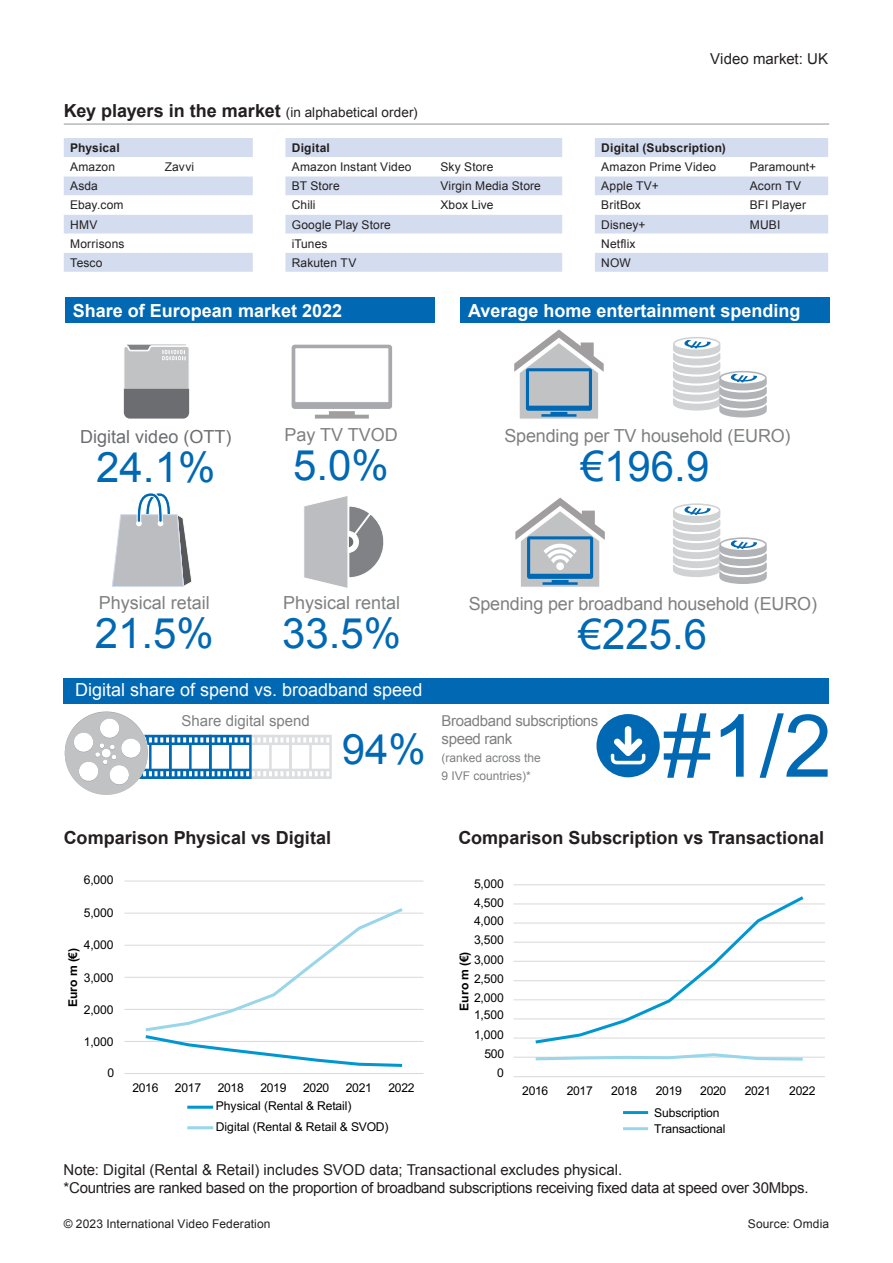
<style>
.page{position:relative;width:893px;height:1263px;background:#fff}
.page>*{position:absolute;margin:0;border:0;box-sizing:border-box;transform-origin:0 0}
.t1{font:87px "Arial";color:#0168b3}
.t2{font:42px "Arial";color:#0168b3}
.Table_heading_double{font:700 18px "Arial";color:#231f20}
.t3{font:18px "Arial";letter-spacing:-.01em;color:#7f8080}
.t4{font:700 18px "Arial";color:#fff}
.t5{font:18px "Arial";color:#fff}
.t6{font:18px "Arial";color:#6c6d70}
.Folio_header_right{font:15px "Arial";letter-spacing:-.02em;color:#231f20}
.Folio_header_right-2{font:15px "Arial";color:#231f20}
.t7{font:15px/18px "Arial";letter-spacing:-.025em;color:#7f8080}
.t8{font:15px "Arial";color:#7f8080}
.Folio_header{font:15px "Arial";letter-spacing:.005em;color:#231f20}
.t9{font:12.15px/19.2px "Arial";letter-spacing:-.01em;color:#000}
.t10{font:700 12.15px "Arial";color:#000}
.Table{font:12px "Arial";letter-spacing:.01em;color:#231f20}
.Table-2{font:700 12px "Arial";letter-spacing:.015em;color:#231f20}
.t11{font:12px/18px "Arial";color:#7f8080}
.s1{font-weight:400;font-size:13.5px}
</style>
<div class="page">
<svg style="left:64px;top:138px;width:189px;height:134px"></svg>
<svg style="left:285px;top:138px;width:277px;height:134px"></svg>
<svg style="left:595px;top:138px;width:233px;height:134px"></svg>
<div style="left:65px;top:297px;width:370px;height:26px;background:#0168b3"></div>
<svg style="left:112px;top:493px;width:80px;height:94px"></svg>
<svg style="left:304px;top:496px;width:80px;height:92px"></svg>
<svg style="left:123px;top:344px;width:67px;height:75px;background:#a4a5a7"></svg>
<svg style="left:291px;top:344px;width:102px;height:75px"></svg>
<svg style="left:514px;top:329px;width:90px;height:90px"></svg>
<svg style="left:515px;top:498px;width:90px;height:89px"></svg>
<div style="left:460px;top:297px;width:370px;height:26px;background:#0168b3"></div>
<svg style="left:673px;top:337px;width:94px;height:80px"></svg>
<svg style="left:673px;top:503px;width:94px;height:81px"></svg>
<div style="left:64px;top:678px;width:765px;height:26px;background:#0168b3"></div>
<svg style="left:65px;top:711px;width:267px;height:84px"></svg>
<div style="left:596px;top:714px;width:64px;height:63px;background:#0168b3;border-radius:50%"></div>
<svg style="left:611px;top:726px;width:35px;height:38px"></svg>
<hr style="left:64px;top:124px;width:765px;height:1px;background:#939598">
<hr style="left:124px;top:1041px;width:299px;height:1px;background:#d9d9d9">
<hr style="left:124px;top:1009px;width:299px;height:1px;background:#d9d9d9">
<hr style="left:124px;top:977px;width:299px;height:1px;background:#d9d9d9">
<hr style="left:124px;top:945px;width:299px;height:1px;background:#d9d9d9">
<hr style="left:124px;top:913px;width:299px;height:1px;background:#d9d9d9">
<hr style="left:124px;top:880px;width:299px;height:1px;background:#d9d9d9">
<hr style="left:124px;top:1073px;width:299px;height:1px;background:#d9d9d9">
<svg style="left:142px;top:908px;width:264px;height:159px"></svg>
<hr style="left:187px;top:1106px;width:26px;height:3px;background:#0097d1">
<hr style="left:187px;top:1126px;width:26px;height:3px;background:#99d6ea">
<hr style="left:513px;top:1057px;width:312px;height:1px;background:#d9d9d9">
<hr style="left:513px;top:1037px;width:312px;height:1px;background:#d9d9d9">
<hr style="left:513px;top:1018px;width:312px;height:1px;background:#d9d9d9">
<hr style="left:513px;top:999px;width:312px;height:1px;background:#d9d9d9">
<hr style="left:513px;top:980px;width:312px;height:1px;background:#d9d9d9">
<hr style="left:513px;top:961px;width:312px;height:1px;background:#d9d9d9">
<hr style="left:513px;top:942px;width:312px;height:1px;background:#d9d9d9">
<hr style="left:513px;top:922px;width:312px;height:1px;background:#d9d9d9">
<hr style="left:513px;top:903px;width:312px;height:1px;background:#d9d9d9">
<hr style="left:513px;top:884px;width:312px;height:1px;background:#d9d9d9">
<hr style="left:513px;top:1076px;width:312px;height:1px;background:#d9d9d9">
<svg style="left:532px;top:896px;width:275px;height:148px"></svg>
<svg style="left:533px;top:1053px;width:273px;height:8px"></svg>
<hr style="left:623px;top:1111px;width:25px;height:3px;background:#0097d1">
<hr style="left:623px;top:1127px;width:25px;height:3px;background:#99d6ea">
<p class="Table_heading_double" style="left:64px;top:99px;width:355px">Key players in the market <span class="s1">(in alphabetical order)</span></p>
<p class="Table-2" style="left:70px;top:140px;width:51px">Physical</p>
<p class="Table" style="left:70px;top:159px;width:46px">Amazon</p>
<p class="Table" style="left:165px;top:159px;width:31px">Zavvi</p>
<p class="Table" style="left:70px;top:178px;width:29px">Asda</p>
<p class="Table" style="left:70px;top:197px;width:55px">Ebay.com</p>
<p class="Table" style="left:70px;top:216px;width:29px">HMV</p>
<p class="Table" style="left:70px;top:235px;width:56px">Morrisons</p>
<p class="Table" style="left:70px;top:254px;width:34px">Tesco</p>
<p class="Table-2" style="left:292px;top:140px;width:40px">Digital</p>
<p class="Table" style="left:292px;top:159px;width:121px">Amazon Instant Video</p>
<p class="Table" style="left:440px;top:159px;width:55px">Sky Store</p>
<p class="Table" style="left:292px;top:178px;width:49px">BT Store</p>
<p class="Table" style="left:440px;top:178px;width:102px">Virgin Media Store</p>
<p class="Table" style="left:292px;top:197px;width:25px">Chili</p>
<p class="Table" style="left:440px;top:197px;width:55px">Xbox Live</p>
<p class="Table" style="left:292px;top:216px;width:100px">Google Play Store</p>
<p class="Table" style="left:292px;top:235px;width:37px">iTunes</p>
<p class="Table" style="left:292px;top:254px;width:66px">Rakuten TV</p>
<p class="Folio_header" style="left:710px;top:49px;width:120px">Video market: UK</p>
<p class="Table-2" style="left:601px;top:140px;width:126px">Digital (Subscription)</p>
<p class="Table" style="left:601px;top:159px;width:116px">Amazon Prime Video</p>
<p class="Table" style="left:750px;top:159px;width:68px">Paramount+</p>
<p class="Table" style="left:601px;top:178px;width:59px">Apple TV+</p>
<p class="Table" style="left:750px;top:178px;width:53px">Acorn TV</p>
<p class="Table" style="left:601px;top:197px;width:41px">BritBox</p>
<p class="Table" style="left:750px;top:197px;width:58px">BFI Player</p>
<p class="Table" style="left:601px;top:216px;width:46px">Disney+</p>
<p class="Table" style="left:750px;top:216px;width:32px">MUBI</p>
<p class="Table" style="left:601px;top:235px;width:36px">Netflix</p>
<p class="Table" style="left:601px;top:254px;width:31px">NOW</p>
<p class="t4" style="left:73px;top:298px;width:271px">Share of European market 2022</p>
<p class="t4" style="left:468px;top:299px;width:334px">Average home entertainment spending</p>
<p class="t6" style="left:80px;top:425px;width:153px">Digital video (OTT)</p>
<p class="t2" style="left:96px;top:440px;width:121px">24.1%</p>
<p class="t3" style="left:99px;top:591px;width:113px">Physical retail</p>
<p class="t2" style="left:95px;top:606px;width:121px">21.5%</p>
<p class="t3" style="left:284px;top:423px;width:115px">Pay TV TVOD</p>
<p class="t2" style="left:293px;top:438px;width:97px">5.0%</p>
<p class="t3" style="left:283px;top:591px;width:119px">Physical rental</p>
<p class="t2" style="left:282px;top:606px;width:121px">33.5%</p>
<p class="t3" style="left:504px;top:424px;width:288px">Spending per TV household (EURO)</p>
<p class="t2" style="left:581px;top:438px;width:130px">€196.9</p>
<p class="t3" style="left:469px;top:592px;width:350px">Spending per broadband household (EURO)</p>
<p class="t2" style="left:579px;top:607px;width:130px">€225.6</p>
<p class="t5" style="left:75px;top:678px;width:349px">Digital share of spend vs. broadband speed</p>
<p class="t2" style="left:342px;top:722px;width:86px">94%</p>
<p class="t8" style="left:182px;top:711px;width:130px">Share digital spend</p>
<p class="t7" style="left:442px;top:711px;width:158px">Broadband subscriptions speed rank</p>
<p class="t11" style="left:442px;top:748px;width:101px">(ranked across the<br>9 IVF countries)*</p>
<p class="t1" style="left:663px;top:689px;width:171px">#1/2</p>
<p class="Table_heading_double" style="left:64px;top:826px;width:269px">Comparison Physical vs Digital</p>
<p class="Table_heading_double" style="left:458px;top:826px;width:367px">Comparison Subscription vs Transactional</p>
<p class="t9" style="left:84px;top:870px;width:31px">6,000</p>
<p class="t9" style="left:84px;top:903px;width:31px">5,000</p>
<p class="t9" style="left:84px;top:935px;width:31px">4,000</p>
<p class="t9" style="left:84px;top:967px;width:31px">3,000</p>
<p class="t9" style="left:84px;top:1000px;width:31px">2,000</p>
<p class="t9" style="left:84px;top:1032px;width:31px">1,000</p>
<p class="t10" style="left:64px;top:1007px;width:60px;rotate:-90deg">Euro m (€)</p>
<p class="t9" style="left:107px;top:1063px;width:8px">0</p>
<p class="t9" style="left:132px;top:1078px;width:28px">2016</p>
<p class="t9" style="left:175px;top:1078px;width:28px">2017</p>
<p class="t9" style="left:218px;top:1078px;width:28px">2018</p>
<p class="t9" style="left:260px;top:1078px;width:28px">2019</p>
<p class="t9" style="left:303px;top:1078px;width:28px">2020</p>
<p class="t9" style="left:346px;top:1078px;width:28px">2021</p>
<p class="t9" style="left:388px;top:1078px;width:28px">2022</p>
<p class="t9" style="left:216px;top:1096px;width:174px;line-height:20.4px">Physical (Rental &amp; Retail)<br>Digital (Rental &amp; Retail &amp; SVOD)</p>
<p class="t9" style="left:474px;top:874px;width:31px;line-height:18.8px">5,000<br>4,500</p>
<p class="t9" style="left:474px;top:911px;width:31px;text-align:justify">4,000<br>3,500<br>3,000<br>2,500<br>2,000</p>
<p class="t9" style="left:474px;top:1004px;width:31px;line-height:20.4px">1,500<br>1,000</p>
<p class="t9" style="left:485px;top:1044px;width:21px;line-height:18.8px;text-align:right">500<br>0</p>
<p class="t10" style="left:456px;top:1011px;width:60px;rotate:-90deg">Euro m (€)</p>
<p class="t9" style="left:522px;top:1081px;width:28px">2016</p>
<p class="t9" style="left:567px;top:1081px;width:28px">2017</p>
<p class="t9" style="left:611px;top:1081px;width:28px">2018</p>
<p class="t9" style="left:656px;top:1081px;width:28px">2019</p>
<p class="t9" style="left:700px;top:1081px;width:28px">2020</p>
<p class="t9" style="left:745px;top:1081px;width:28px">2021</p>
<p class="t9" style="left:789px;top:1081px;width:28px">2022</p>
<p class="t9" style="left:654px;top:1104px;width:73px;line-height:16.2px">Subscription<br>Transactional</p>
<p class="Folio_header_right-2" style="left:64px;top:1159px;width:560px">Note: Digital (Rental &amp; Retail) includes SVOD data; Transactional excludes physical.</p>
<p class="Folio_header_right" style="left:64px;top:1177px;width:746px">*Countries are ranked based on the proportion of broadband subscriptions receiving fixed data at speed over 30Mbps.</p>
<p class="Table" style="left:64px;top:1216px;width:208px">© 2023 International Video Federation</p>
<p class="Table" style="left:748px;top:1216px;width:83px">Source: Omdia</p>
</div>
